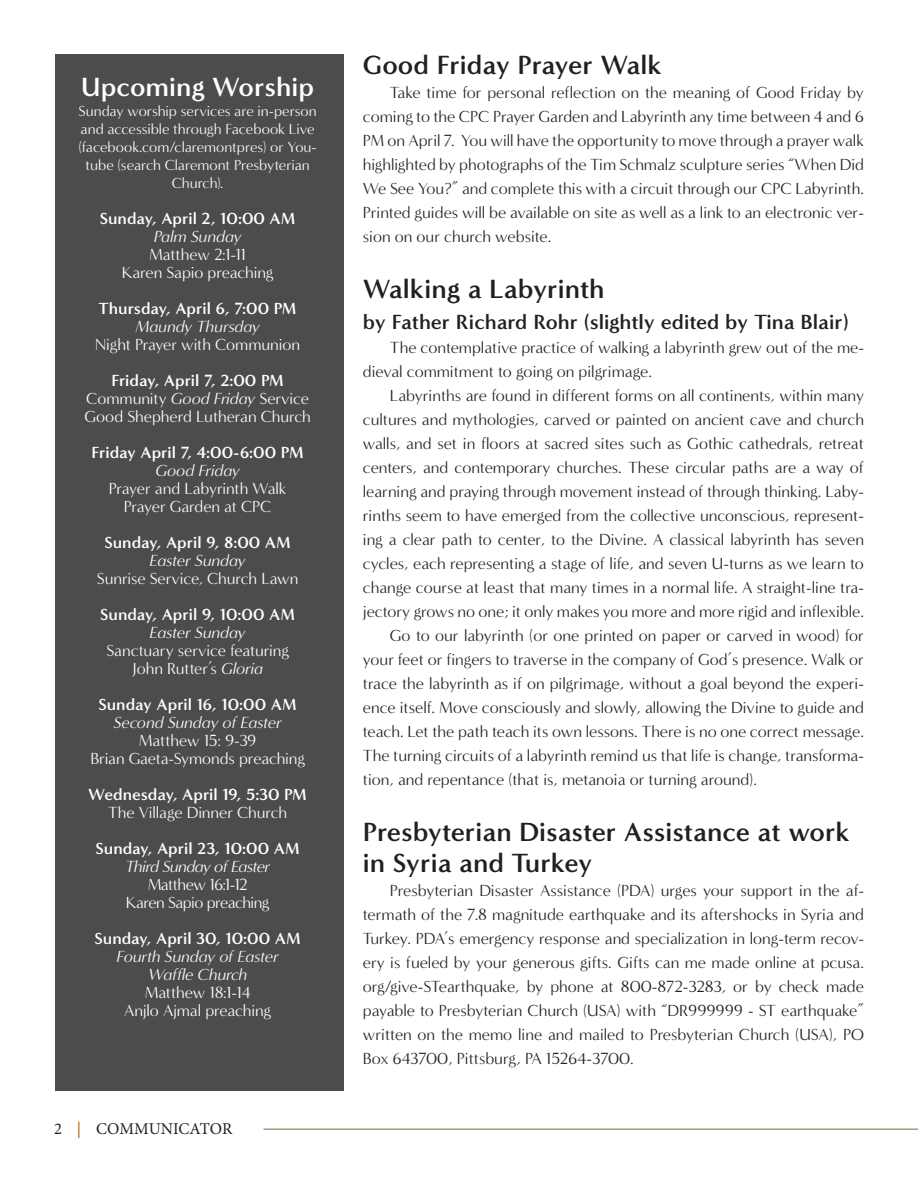
<style>
.page{position:relative;width:918px;height:1188px;background:#fff}
.page>*{position:absolute;margin:0;border:0;box-sizing:border-box;transform-origin:0 0}
.Title_Style_1{font:700 27px/31.5px "Minerva Modern";color:#231f20}
.Title_Style_1-2{font:700 27px "Minerva Modern";color:#fff}
.Title_Style_1-3{font:700 21px "Minerva Modern";color:#231f20}
.t1{font:16.5px/24px "Minerva Modern";color:#231f20;text-align:justify}
.t2{font:16.5px/18px "Minerva Modern";letter-spacing:-.01em;color:#fff;text-align:center}
.t3{font:700 16.5px "Minerva Modern";letter-spacing:-.005em;color:#fff}
.t4{font:italic 16.5px "Minerva Modern";letter-spacing:-.01em;color:#fff}
.t5{font:italic 16.5px "Minerva Modern";letter-spacing:-.035em;color:#fff}
.t6{font:16.5px "Minerva Modern";letter-spacing:-.03em;color:#fff}
.t7{font:16.5px "Minion Pro";color:#231f20}
.t8{font:16.5px "Minerva Modern";letter-spacing:-.04em;color:#fff}
.t9{font:15px/18px "Minerva Modern";color:#fff;text-align:center}
.s1{font-style:italic}
.s2{color:#ac5d0e}
</style>
<div class="page">
<hr style="left:264px;top:1128px;width:654px;height:2px;background:#93a867">
<div style="left:55px;top:55px;width:288px;height:1036px;background:#4b4c4d"></div>
<p class="Title_Style_1-2" style="left:81px;top:71px;width:234px">Upcoming Worship</p>
<p class="t9" style="left:79px;top:102px;width:240px">Sunday worship services are in-person and accessible through Facebook Live (facebook.com/claremontpres) or You&shy;tube (search Claremont Presbyterian<br>Church).</p>
<p class="t3" style="left:100px;top:208px;width:197px">Sunday, April 2, 10:00 AM</p>
<p class="t4" style="left:154px;top:227px;width:89px">Palm Sunday</p>
<p class="t2" style="left:149px;top:245px;width:98px">Matthew 2:1-11</p>
<p class="t2" style="left:122px;top:263px;width:153px">Karen Sapio preaching</p>
<p class="t3" style="left:99px;top:298px;width:199px">Thursday, April 6, 7:00 PM</p>
<p class="t4" style="left:135px;top:317px;width:126px">Maundy Thursday</p>
<p class="t2" style="left:95px;top:335px;width:206px">Night Prayer with Communion</p>
<p class="t3" style="left:111px;top:370px;width:174px">Friday, April 7, 2:00 PM</p>
<p class="t2" style="left:86px;top:389px;width:224px">Community <span class="s1">Good Friday</span> Service</p>
<p class="t2" style="left:84px;top:407px;width:228px">Good Shepherd Lutheran Church</p>
<p class="t3" style="left:92px;top:442px;width:214px">Friday April 7, 4:00-6:00 PM</p>
<p class="t4" style="left:155px;top:461px;width:86px">Good Friday</p>
<p class="t2" style="left:109px;top:479px;width:179px">Prayer and Labyrinth Walk</p>
<p class="t2" style="left:124px;top:497px;width:149px">Prayer Garden at CPC</p>
<p class="t3" style="left:104px;top:532px;width:188px">Sunday, April 9, 8:00 AM</p>
<p class="t4" style="left:150px;top:551px;width:98px">Easter Sunday</p>
<p class="t2" style="left:97px;top:569px;width:203px">Sunrise Service, Church Lawn</p>
<p class="t3" style="left:100px;top:604px;width:196px">Sunday, April 9, 10:00 AM</p>
<p class="t4" style="left:150px;top:623px;width:98px">Easter Sunday</p>
<p class="t2" style="left:106px;top:641px;width:184px">Sanctuary service featuring</p>
<p class="t2" style="left:132px;top:659px;width:132px">John Rutter’s <span class="s1">Gloria</span></p>
<p class="t3" style="left:99px;top:694px;width:200px">Sunday April 16, 10:00 AM</p>
<p class="t4" style="left:113px;top:713px;width:170px">Second Sunday of Easter</p>
<p class="t2" style="left:139px;top:731px;width:119px">Matthew 15: 9-39</p>
<p class="t2" style="left:90px;top:749px;width:216px">Brian Gaeta-Symonds preaching</p>
<p class="t3" style="left:88px;top:784px;width:220px">Wednesday, April 19, 5:30 PM</p>
<p class="t2" style="left:108px;top:803px;width:181px">The Village Dinner Church</p>
<p class="t3" style="left:96px;top:838px;width:206px">Sunday, April 23, 10:00 AM</p>
<p class="t5" style="left:125px;top:857px;width:147px">Third Sunday of Easter</p>
<p class="t8" style="left:148px;top:875px;width:101px">Matthew 16:1-12</p>
<p class="t6" style="left:126px;top:893px;width:145px">Karen Sapio preaching</p>
<p class="t3" style="left:95px;top:928px;width:208px">Sunday, April 30, 10:00 AM</p>
<p class="t4" style="left:117px;top:947px;width:164px">Fourth Sunday of Easter</p>
<p class="t4" style="left:148px;top:965px;width:101px">Waffle Church</p>
<p class="t2" style="left:124px;top:983px;width:149px">Matthew 18:1-14<br>Anjlo Ajmal preaching</p>
<p class="t7" style="left:54px;top:1118px;width:180px">2 <span class="s2">|</span> COMMUNICATOR</p>
<p class="Title_Style_1" style="left:363px;top:49px;width:301px">Good Friday Prayer Walk</p>
<p class="t1" style="left:363px;top:81px;width:503px;text-indent:27px">Take time for personal reflection on the meaning of Good Friday by coming to the CPC Prayer Garden and Labyrinth any time between 4 and 6<br>PM on April 7. You will have the opportunity to move through a prayer walk highlighted by photographs of the Tim Schmalz sculpture series “When Did We See You?” and complete this with a circuit through our CPC Labyrinth.<br>Printed guides will be available on site as well as a link to an electronic ver&shy;sion on our church website.</p>
<p class="Title_Style_1" style="left:363px;top:273px;width:243px">Walking a Labyrinth</p>
<p class="Title_Style_1-3" style="left:363px;top:310px;width:487px">by Father Richard Rohr (slightly edited by Tina Blair)</p>
<p class="t1" style="left:363px;top:336px;width:503px;text-indent:27px">The contemplative practice of walking a labyrinth grew out of the me&shy;dieval commitment to going on pilgrimage.</p>
<p class="t1" style="left:363px;top:384px;width:503px;text-indent:27px">Labyrinths are found in different forms on all continents, within many cultures and mythologies, carved or painted on ancient cave and church walls, and set in floors at sacred sites such as Gothic cathedrals, retreat centers, and contemporary churches. These circular paths are a way of learning and praying through movement instead of through thinking. Laby&shy;rinths seem to have emerged from the collective unconscious, represent&shy;ing a clear path to center, to the Divine. A classical labyrinth has seven cycles, each representing a stage of life, and seven U-turns as we learn to change course at least that many times in a normal life. A straight-line tra&shy;jectory grows no one; it only makes you more and more rigid and inflexible.</p>
<p class="t1" style="left:363px;top:624px;width:503px;text-indent:27px">Go to our labyrinth (or one printed on paper or carved in wood) for your feet or fingers to traverse in the company of God’s presence. Walk or trace the labyrinth as if on pilgrimage, without a goal beyond the experi&shy;ence itself. Move consciously and slowly, allowing the Divine to guide and teach. Let the path teach its own lessons. There is no one correct message.<br>The turning circuits of a labyrinth remind us that life is change, transforma&shy;tion, and repentance (that is, metanoia or turning around).</p>
<p class="Title_Style_1" style="left:363px;top:816px;width:489px">Presbyterian Disaster Assistance at work in Syria and Turkey</p>
<p class="t1" style="left:363px;top:879px;width:503px;text-indent:27px">Presbyterian Disaster Assistance (PDA) urges your support in the af&shy;termath of the 7.8 magnitude earthquake and its aftershocks in Syria and Turkey. PDA’s emergency response and specialization in long-term recov&shy;ery is fueled by your generous gifts. Gifts can me made online at pcusa. org/give-STearthquake, by phone at 800-872-3283, or by check made payable to Presbyterian Church (USA) with “DR999999 - ST earthquake” written on the memo line and mailed to Presbyterian Church (USA), PO Box 643700, Pittsburg, PA 15264-3700.</p>
</div>
